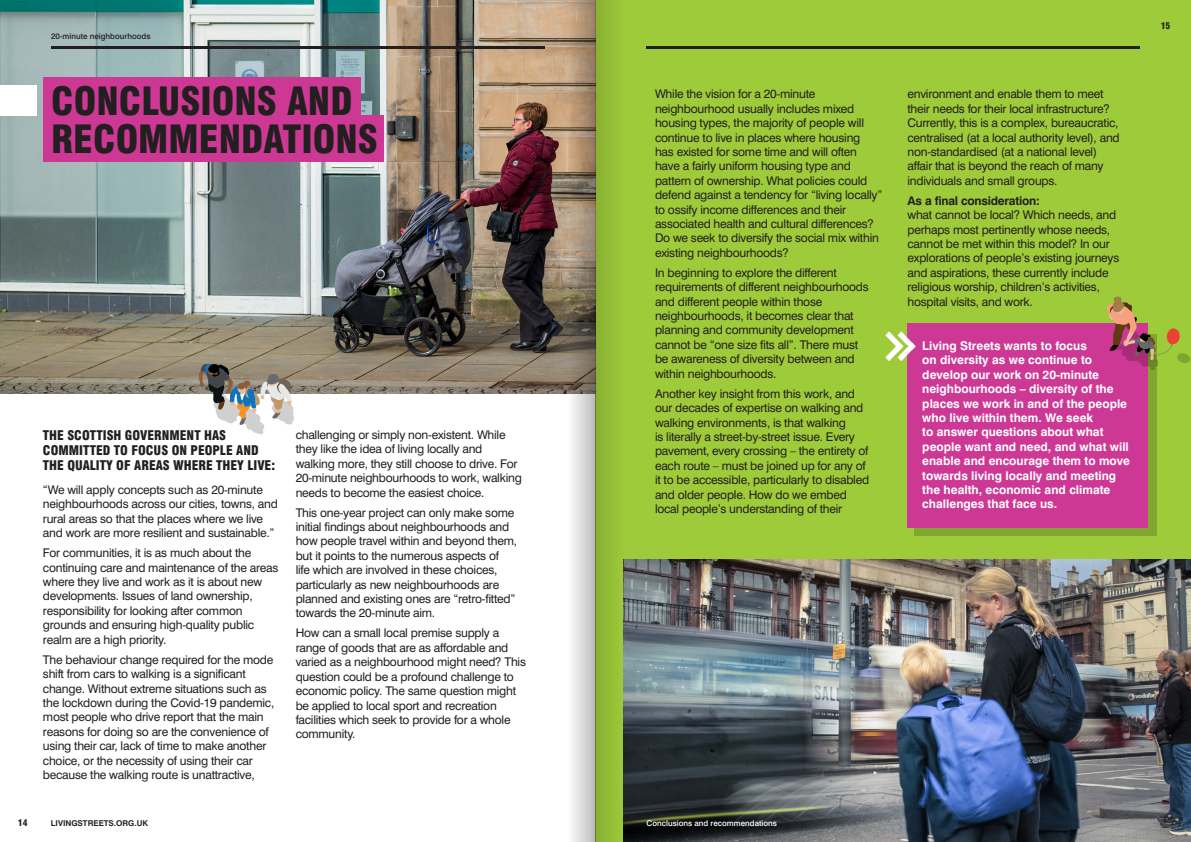
<style>
.page{position:relative;width:1191px;height:842px;background:#fff}
.page>*{position:absolute;margin:0;border:0;box-sizing:border-box;transform-origin:0 0}
.t1{font:900 condensed 38px/38px "Swiss 721 BT";color:#231f20}
.t2{font:900 condensed 13px/15px "Swiss 721 BT";color:#231f20}
.Body_Copy_1{font:12px/14.4px "Swiss 721 BT";letter-spacing:-.02em;color:#231f20}
.Body_Copy_1-2{font:700 12px/14.4px "Swiss 721 BT";color:#fff}
.t3{font:900 condensed 9px "Swiss 721 BT";color:#231f20}
.t4{font:500 8px "Swiss 721 BT";color:#fff}
.t5{font:500 8px "Swiss 721 BT";color:#231f20}
.t6{font:700 8px "Swiss 721 BT";color:#231f20}
.s1{font-weight:700}
</style>
<div class="page">
<div style="left:595px;top:0;width:596px;height:842px;background:#9ecb3a"></div>
<img style="left:623px;top:559px;width:568px;height:283px">
<div style="left:914px;top:335px;width:242px;height:201px;background:#80a62f"></div>
<div style="left:907px;top:323px;width:241px;height:205px;background:#ce3895"></div>
<img style="left:0;top:0;width:568px;height:393px">
<svg style="left:199px;top:364px;width:95px;height:70px"></svg>
<div style="left:43px;top:77px;width:317px;height:46px;background:#ce3895"></div>
<div style="left:43px;top:116px;width:340px;height:46px;background:#ce3895"></div>
<svg style="left:1106px;top:297px;width:84px;height:73px"></svg>
<div style="left:0;top:86px;width:37px;height:30px;background:#fff"></div>
<svg style="left:885px;top:331px;width:30px;height:30px"></svg>
<hr style="left:51px;top:46px;width:493px;height:3px;background:#231f20">
<hr style="left:646px;top:46px;width:494px;height:3px;background:#231f20">
<svg style="left:568px;top:0;width:27px;height:842px;background:#bab1a6"></svg>
<div style="left:595px;top:0;width:28px;height:842px;background:#92bc35"></div>
<p class="t5" style="left:51px;top:31px;width:101px">20-minute neighbourhoods</p>
<p class="t1" style="left:51px;top:82px;width:328px">CONCLUSIONS AND<br>RECOMMENDATIONS</p>
<p class="t2" style="left:43px;top:427px;width:234px">THE SCOTTISH GOVERNMENT HAS<br>COMMITTED TO FOCUS ON PEOPLE AND<br>THE QUALITY OF AREAS WHERE THEY LIVE:</p>
<p class="Body_Copy_1" style="left:43px;top:482px;width:236px">“We will apply concepts such as 20-minute neighbourhoods across our cities, towns, and rural areas so that the places where we live and work are more resilient and sustainable.”</p>
<p class="Body_Copy_1" style="left:43px;top:546px;width:237px">For communities, it is as much about the continuing care and maintenance of the areas where they live and work as it is about new developments. Issues of land ownership, responsibility for looking after common grounds and ensuring high-quality public realm are a high priority.</p>
<p class="Body_Copy_1" style="left:43px;top:652px;width:233px">The behaviour change required for the mode shift from cars to walking is a significant change. Without extreme situations such as the lockdown during the Covid-19 pandemic, most people who drive report that the main reasons for doing so are the convenience of using their car, lack of time to make another choice, or the necessity of using their car because the walking route is unattractive,</p>
<p class="Body_Copy_1" style="left:296px;top:427px;width:228px">challenging or simply non-existent. While they like the idea of living locally and walking more, they still choose to drive. For 20-minute neighbourhoods to work, walking needs to become the easiest choice.</p>
<p class="Body_Copy_1" style="left:296px;top:505px;width:223px">This one-year project can only make some initial findings about neighbourhoods and how people travel within and beyond them, but it points to the numerous aspects of<br>life which are involved in these choices, particularly as new neighbourhoods are planned and existing ones are “retro-fitted” towards the 20-minute aim.</p>
<p class="Body_Copy_1" style="left:296px;top:626px;width:232px">How can a small local premise supply a range of goods that are as affordable and varied as a neighbourhood might need? This question could be a profound challenge to economic policy. The same question might be applied to local sport and recreation facilities which seek to provide for a whole community.</p>
<p class="Body_Copy_1" style="left:655px;top:87px;width:229px">While the vision for a 20-minute neighbourhood usually includes mixed housing types, the majority of people will continue to live in places where housing<br>has existed for some time and will often have a fairly uniform housing type and pattern of ownership. What policies could defend against a tendency for “living locally” to ossify income differences and their associated health and cultural differences?<br>Do we seek to diversify the social mix within existing neighbourhoods?</p>
<p class="Body_Copy_1" style="left:655px;top:265px;width:215px">In beginning to explore the different requirements of different neighbourhoods and different people within those neighbourhoods, it becomes clear that planning and community development cannot be “one size fits all”. There must be awareness of diversity between and within neighbourhoods.</p>
<p class="Body_Copy_1" style="left:655px;top:386px;width:216px">Another key insight from this work, and our decades of expertise on walking and walking environments, is that walking<br>is literally a street-by-street issue. Every pavement, every crossing – the entirety of each route – must be joined up for any of it to be accessible, particularly to disabled and older people. How do we embed local people’s understanding of their</p>
<p class="t3" style="left:18px;top:818px;width:11px">14</p>
<p class="t6" style="left:51px;top:819px;width:99px">LIVINGSTREETS.ORG.UK</p>
<p class="t4" style="left:646px;top:818px;width:132px">Conclusions and recommendations</p>
<p class="Body_Copy_1" style="left:907px;top:87px;width:214px">environment and enable them to meet their needs for their local infrastructure?<br>Currently, this is a complex, bureaucratic, centralised (at a local authority level), and non-standardised (at a national level) affair that is beyond the reach of many individuals and small groups.</p>
<p class="Body_Copy_1" style="left:907px;top:193px;width:213px"><span class="s1">As a final consideration:<br></span>what cannot be local? Which needs, and perhaps most pertinently whose needs, cannot be met within this model? In our explorations of people’s existing journeys and aspirations, these currently include religious worship, children’s activities, hospital visits, and work.</p>
<p class="Body_Copy_1-2" style="left:922px;top:338px;width:209px">Living Streets wants to focus<br>on diversity as we continue to develop our work on 20-minute neighbourhoods – diversity of the places we work in and of the people who live within them. We seek<br>to answer questions about what people want and need, and what will enable and encourage them to move towards living locally and meeting the health, economic and climate challenges that face us.</p>
<p class="t3" style="left:1160px;top:20px;width:11px">15</p>
</div>
